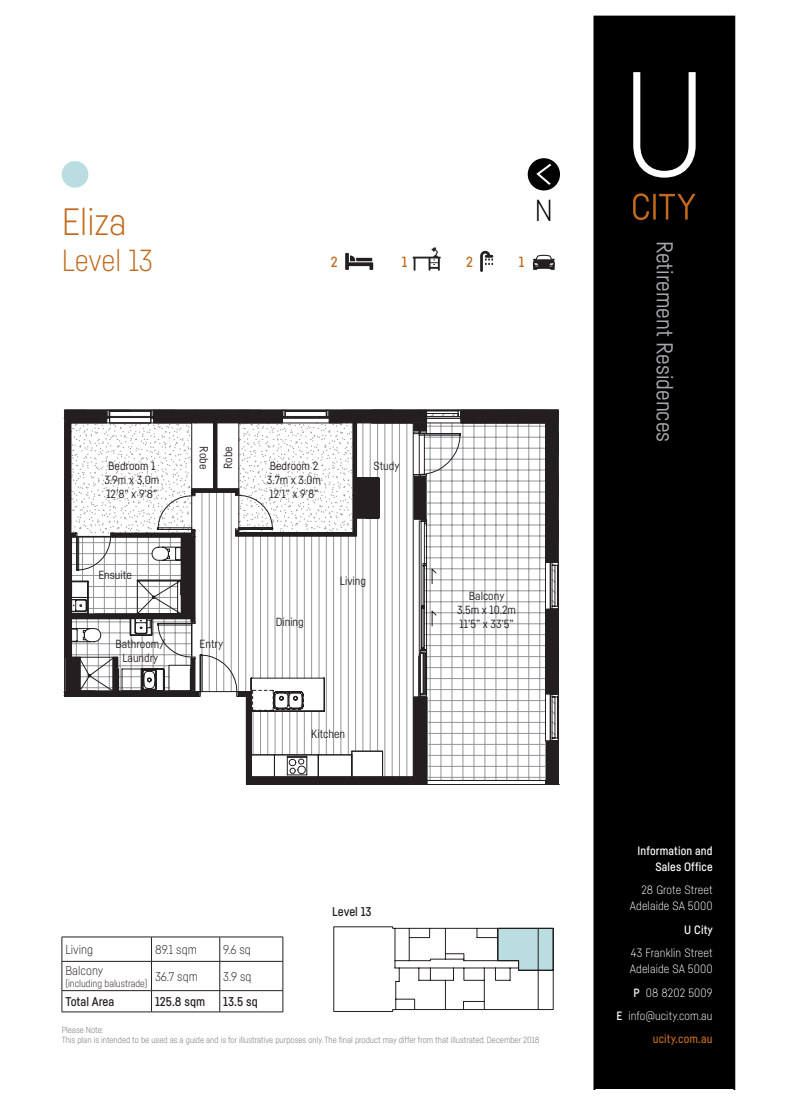
<style>
.page{position:relative;width:797px;height:1105px;background:#fff}
.page>*{position:absolute;margin:0;border:0;box-sizing:border-box;transform-origin:0 0}
.t1{font:300 37.5px "Fabrikat";color:#c16a1c}
.t2{font:300 30px "Fabrikat";letter-spacing:-.005em;color:#c16a1c}
.t3{font:300 30px "Fabrikat";color:#000001}
.t4{font:22.62px "Fabrikat";color:#a8a9ad}
.t5{font:500 14.5px "Fabrikat";color:#c16a1c}
.t6{font:300 12.5px "Fabrikat";color:#231f20}
.t7{font:500 12.5px "Fabrikat";color:#231f20}
.t8{font:300 11.88px/16.2px "Fabrikat";letter-spacing:.01em;color:#fff;text-align:right}
.t9{font:500 11.88px/16.2px "Fabrikat";letter-spacing:.01em;color:#fff;text-align:right}
.t10{font:11.62px/13.9px "Fabrikat";color:#231f20;text-align:center}
.t11{font:300 10px "Fabrikat";color:#231f20}
.t12{font:300 8.75px/10.5px "Fabrikat";color:#6c6d70}
.s1{font-weight:500}
.s2{font-weight:500;color:#c16a1c}
</style>
<div class="page">
<svg style="left:412px;top:247px;width:29px;height:24px"></svg>
<hr style="left:62px;top:937px;width:89px;height:1px;background:#231f20">
<hr style="left:151px;top:937px;width:69px;height:1px;background:#231f20">
<hr style="left:220px;top:937px;width:63px;height:1px;background:#231f20">
<hr style="left:62px;top:961px;width:89px;height:1px;background:#231f20">
<hr style="left:151px;top:961px;width:69px;height:1px;background:#231f20">
<hr style="left:220px;top:961px;width:63px;height:1px;background:#231f20">
<hr style="left:62px;top:990px;width:89px;height:1px;background:#231f20">
<svg style="left:62px;top:937px;width:1px;height:75px"></svg>
<hr style="left:151px;top:990px;width:69px;height:1px;background:#231f20">
<svg style="left:151px;top:937px;width:1px;height:75px"></svg>
<hr style="left:220px;top:990px;width:63px;height:1px;background:#231f20">
<svg style="left:219px;top:937px;width:1px;height:75px"></svg>
<svg style="left:283px;top:937px;width:1px;height:75px"></svg>
<hr style="left:62px;top:1012px;width:89px;height:1px;background:#231f20">
<hr style="left:151px;top:1012px;width:69px;height:1px;background:#231f20">
<hr style="left:220px;top:1012px;width:63px;height:1px;background:#231f20">
<div style="left:593px;top:16px;width:142px;height:1073px;background:#000001"></div>
<svg style="left:633px;top:72px;width:62px;height:106px"></svg>
<svg style="left:633px;top:193px;width:62px;height:27px;background:#2e1907"></svg>
<svg style="left:533px;top:255px;width:22px;height:15px"></svg>
<div style="left:527px;top:158px;width:33px;height:32px;background:#000001;border-radius:50%"></div>
<svg style="left:536px;top:164px;width:15px;height:21px"></svg>
<svg style="left:64px;top:410px;width:496px;height:375px"></svg>
<svg style="left:480px;top:250px;width:14px;height:22px"></svg>
<div style="left:62px;top:161px;width:26px;height:27px;background:#badee0;border-radius:50%"></div>
<svg style="left:345px;top:253px;width:28px;height:17px"></svg>
<svg style="left:333px;top:926px;width:221px;height:86px"></svg>
<h1 class="t1" style="left:62px;top:199px;width:67px">Eliza</h1>
<h2 class="t2" style="left:62px;top:242px;width:93px">Level 13</h2>
<p class="t5" style="left:331px;top:253px;width:8px">2</p>
<p class="t5" style="left:402px;top:253px;width:7px">1</p>
<p class="t5" style="left:466px;top:253px;width:8px">2</p>
<h2 class="t3" style="left:535px;top:192px;width:20px">N</h2>
<p class="t5" style="left:518px;top:253px;width:7px">1</p>
<p class="t10" style="left:104px;top:458px;width:56px">Bedroom 1<br>3.9m x 3.0m<br>12’8” x 9’8”</p>
<p class="t10" style="left:99px;top:567px;width:35px">Ensuite</p>
<p class="t10" style="left:115px;top:636px;width:51px">Bathroom/<br>Laundry</p>
<p class="t10" style="left:211px;top:446px;width:24px;rotate:90deg">Robe</p>
<p class="t10" style="left:221px;top:469px;width:24px;rotate:-90deg">Robe</p>
<p class="t10" style="left:200px;top:636px;width:25px">Entry</p>
<p class="t10" style="left:267px;top:458px;width:56px;text-align:left">Bedroom 2<br>3.7m x 3.0m<br>12’1” x 9’8”</p>
<p class="t10" style="left:373px;top:458px;width:27px">Study</p>
<p class="t10" style="left:340px;top:574px;width:28px">Living</p>
<p class="t10" style="left:457px;top:588px;width:60px">Balcony<br>3.5m x 10.2m</p>
<p class="t10" style="left:276px;top:614px;width:30px">Dining</p>
<p class="t10" style="left:459px;top:616px;width:55px">11’5” x 33’5”</p>
<p class="t10" style="left:311px;top:727px;width:35px">Kitchen</p>
<p class="t6" style="left:65px;top:942px;width:29px">Living</p>
<p class="t6" style="left:155px;top:942px;width:43px">89.1 sqm</p>
<p class="t6" style="left:223px;top:942px;width:29px">9.6 sq</p>
<p class="t6" style="left:65px;top:963px;width:39px">Balcony</p>
<p class="t11" style="left:65px;top:977px;width:83px">(including balustrade)</p>
<p class="t6" style="left:155px;top:969px;width:44px">36.7 sqm</p>
<p class="t6" style="left:223px;top:969px;width:30px">3.9 sq</p>
<p class="t7" style="left:65px;top:994px;width:50px">Total Area</p>
<p class="t7" style="left:155px;top:994px;width:52px">125.8 sqm</p>
<p class="t7" style="left:223px;top:994px;width:36px">13.5 sq</p>
<p class="t7" style="left:332px;top:903px;width:41px">Level 13</p>
<p class="t12" style="left:62px;top:1024px;width:479px">Please Note:<br>This plan is intended to be used as a guide and is for illustrative purposes only. The final product may differ from that illustrated. December 2018</p>
<h3 class="t4" style="left:678px;top:241px;width:203px;rotate:90deg">Retirement Residences</h3>
<p class="t9" style="left:637px;top:842px;width:77px">Information and<br>Sales Office</p>
<p class="t8" style="left:630px;top:881px;width:84px">28 Grote Street<br>Adelaide SA 5000</p>
<p class="t9" style="left:684px;top:921px;width:30px">U City</p>
<p class="t8" style="left:630px;top:944px;width:84px;text-align:left">43 Franklin Street<br>Adelaide SA 5000</p>
<p class="t8" style="left:616px;top:980px;width:98px;line-height:23.4px"><span class="s1">P</span> 08 8202 5009<br><span class="s1">E</span> info@ucity.com.au <span class="s2">ucity.com.au</span></p>
</div>
